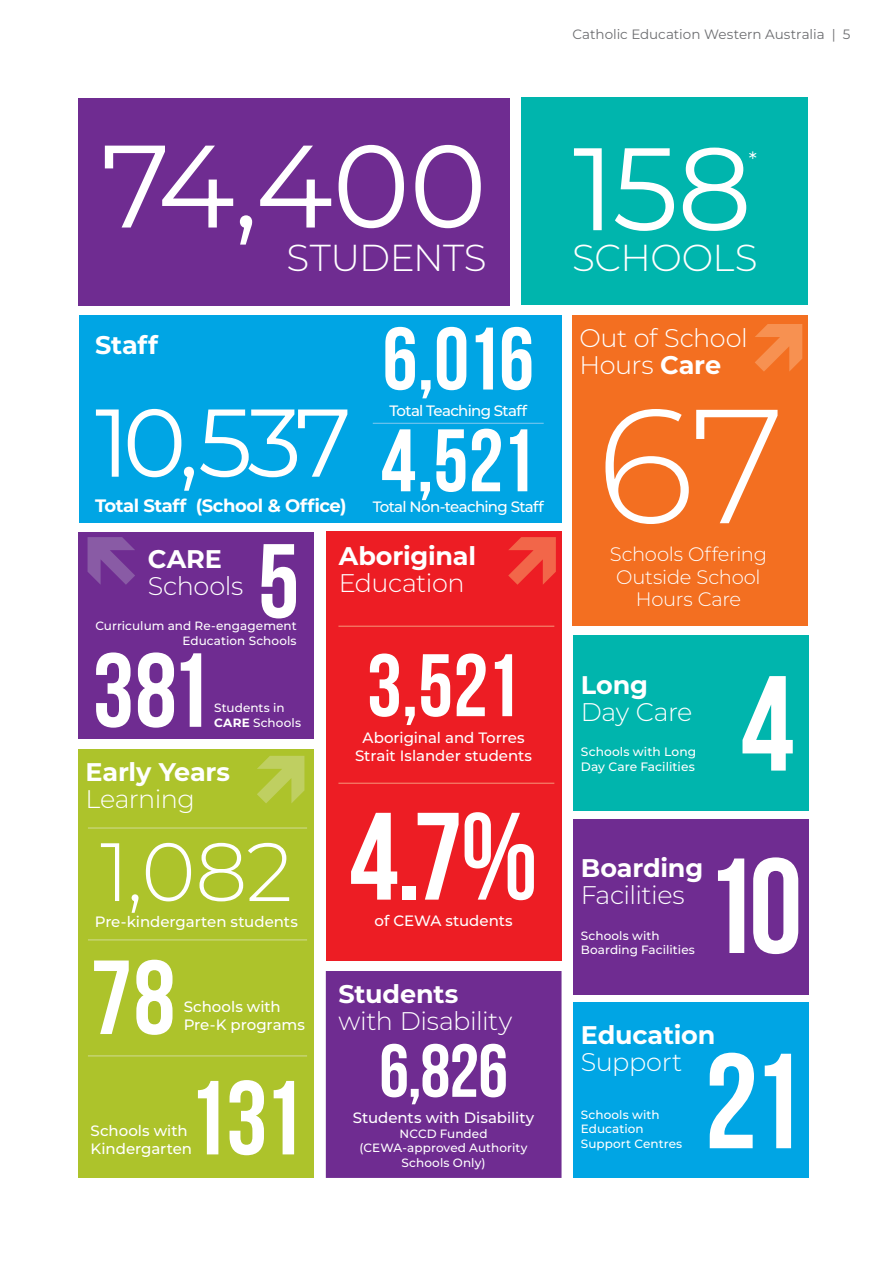
<style>
.page{position:relative;width:893px;height:1263px;background:#fff}
.page>*{position:absolute;margin:0;border:0;box-sizing:border-box;transform-origin:0 0}
.t1{font:300 162px "Montserrat";color:#fff}
.t2{font:700 135px/195.1px "Bebas Neue";color:#fff}
.t3{font:124.05px "Bebas Neue";color:#fff}
.t4{font:117px "Montserrat";letter-spacing:-.01em;color:#fff}
.t5{font:700 105px "Bebas Neue";letter-spacing:-.02em;color:#fff}
.t6{font:96px "Montserrat";color:#fff}
.t7{font:700 88.5px "Bebas Neue";letter-spacing:-.03em;color:#fff}
.t8{font:300 82.5px "Montserrat";color:#fff}
.t9{font:700 75px "Bebas Neue";color:#fff}
.t10{font:300 37.5px "Montserrat";letter-spacing:-.015em;color:#fff}
.t11{font:300 25.5px/27px "Montserrat";letter-spacing:-.015em;color:#fff}
.t12{font:700 25.5px "Montserrat";letter-spacing:-.01em;color:#fff}
.t13{font:21px "Montserrat";color:#fff}
.t14{font:300 19.5px/22.5px "Montserrat";letter-spacing:-.015em;color:#fff;text-align:center}
.t15{font:700 18px "Montserrat";letter-spacing:-.025em;color:#fff}
.t16{font:500 15px/18px "Montserrat";letter-spacing:-.005em;color:#fff}
.t17{font:500 15px "Montserrat";letter-spacing:-.045em;color:#fff}
.t18{font:13.5px "Montserrat";letter-spacing:-.005em;color:#6d6e71}
.t19{font:500 12.15px/14.7px "Montserrat";letter-spacing:.005em;color:#fff}
.t20{font:500 12px/14.4px "Montserrat";letter-spacing:.005em;color:#fff}
.s1{font-weight:700}
</style>
<div class="page">
<div style="left:326px;top:532px;width:236px;height:429px;background:#ed1d24"></div>
<svg style="left:508px;top:537px;width:48px;height:48px"></svg>
<div style="left:326px;top:971px;width:235px;height:207px;background:#6f2c91"></div>
<div style="left:79px;top:98px;width:431px;height:207px;background:#6f2c91"></div>
<div style="left:79px;top:532px;width:235px;height:207px;background:#6f2c91"></div>
<div style="left:573px;top:819px;width:236px;height:175px;background:#6f2c91"></div>
<div style="left:573px;top:1003px;width:236px;height:175px;background:#00a5e4"></div>
<div style="left:573px;top:635px;width:236px;height:175px;background:#00b5ad"></div>
<div style="left:522px;top:98px;width:286px;height:207px;background:#00b5ad"></div>
<div style="left:79px;top:315px;width:482px;height:207px;background:#00a5e4"></div>
<div style="left:79px;top:749px;width:235px;height:429px;background:#adc32b"></div>
<div style="left:572px;top:315px;width:236px;height:311px;background:#f36f21"></div>
<svg style="left:755px;top:324px;width:47px;height:47px"></svg>
<hr style="left:88px;top:939px;width:219px;height:1px;background:#d1dc93">
<hr style="left:88px;top:1055px;width:219px;height:1px;background:#d1dc93">
<hr style="left:88px;top:828px;width:219px;height:1px;background:#d1dc93">
<hr style="left:338px;top:783px;width:216px;height:1px;background:#f79679">
<hr style="left:338px;top:626px;width:216px;height:1px;background:#f79679">
<svg style="left:257px;top:756px;width:47px;height:47px"></svg>
<svg style="left:88px;top:537px;width:47px;height:48px"></svg>
<hr style="left:373px;top:423px;width:171px;height:1px;background:#82c9f0">
<p class="t18" style="left:572px;top:25px;width:280px">Catholic Education Western Australia | 5</p>
<h3 class="t4" style="left:101px;top:108px;width:387px">74,400</h3>
<h3 class="t10" style="left:287px;top:233px;width:202px">STUDENTS</h3>
<h3 class="t12" style="left:95px;top:328px;width:64px">Staff</h3>
<h3 class="t6" style="left:95px;top:379px;width:258px">10,537</h3>
<h3 class="t15" style="left:95px;top:494px;width:253px">Total Staff (School &amp; Office)</h3>
<h3 class="t7" style="left:382px;top:310px;width:153px">6,016</h3>
<p class="t17" style="left:389px;top:401px;width:139px">Total Teaching Staff</p>
<h3 class="t7" style="left:381px;top:412px;width:156px">4,521</h3>
<p class="t17" style="left:373px;top:497px;width:173px">Total Non-teaching Staff</p>
<h3 class="t5" style="left:258px;top:524px;width:43px">5</h3>
<h3 class="t12" style="left:148px;top:542px;width:76px">CARE</h3>
<h3 class="t11" style="left:148px;top:571px;width:97px">Schools</h3>
<p class="t20" style="left:95px;top:619px;width:203px;text-align:right">Curriculum and Re-engagement<br>Education Schools</p>
<h3 class="t5" style="left:93px;top:633px;width:120px">381</h3>
<p class="t20" style="left:214px;top:701px;width:88px">Students in<br><span class="s1">CARE</span> Schools</p>
<h3 class="t12" style="left:86px;top:754px;width:146px">Early Years</h3>
<h3 class="t11" style="left:86px;top:784px;width:111px">Learning</h3>
<h3 class="t8" style="left:100px;top:817px;width:194px">1,082</h3>
<p class="t16" style="left:95px;top:912px;width:205px">Pre-kindergarten students</p>
<h3 class="t5" style="left:91px;top:940px;width:86px">78</h3>
<p class="t16" style="left:184px;top:998px;width:123px">Schools with<br>Pre-K programs</p>
<h3 class="t5" style="left:187px;top:1060px;width:119px">131</h3>
<p class="t16" style="left:91px;top:1121px;width:103px">Schools with<br>Kindergarten</p>
<h3 class="t12" style="left:339px;top:539px;width:139px">Aboriginal</h3>
<h3 class="t11" style="left:339px;top:569px;width:127px">Education</h3>
<h3 class="t7" style="left:367px;top:637px;width:155px">3,521</h3>
<p class="t16" style="left:355px;top:728px;width:179px;text-align:center">Aboriginal and Torres<br>Strait Islander students</p>
<h3 class="t3" style="left:349px;top:789px;width:190px">4.7%</h3>
<p class="t16" style="left:375px;top:911px;width:140px">of CEWA students</p>
<h3 class="t12" style="left:338px;top:977px;width:121px">Students</h3>
<h3 class="t11" style="left:338px;top:1007px;width:175px">with Disability</h3>
<h3 class="t9" style="left:379px;top:1030px;width:130px">6,826</h3>
<p class="t16" style="left:353px;top:1108px;width:183px">Students with Disability</p>
<p class="t20" style="left:360px;top:1126px;width:169px;text-align:center">NCCD Funded (CEWA-approved Authority<br>Schools Only)</p>
<h3 class="t4" style="left:573px;top:111px;width:180px">158</h3>
<h3 class="t13" style="left:749px;top:146px;width:10px">*</h3>
<h3 class="t10" style="left:572px;top:233px;width:187px">SCHOOLS</h3>
<h3 class="t11" style="left:579px;top:324px;width:170px">Out of School<br>Hours <span class="s1">Care</span></h3>
<h1 class="t1" style="left:597px;top:358px;width:190px">67</h1>
<h3 class="t14" style="left:610px;top:543px;width:159px">Schools Offering<br>Outside School<br>Hours Care</h3>
<h3 class="t12" style="left:581px;top:667px;width:69px">Long</h3>
<h3 class="t11" style="left:581px;top:697px;width:113px">Day Care</h3>
<p class="t19" style="left:581px;top:744px;width:117px">Schools with Long<br>Day Care Facilities</p>
<h2 class="t2" style="left:741px;top:625px;width:55px">4</h2>
<h3 class="t12" style="left:581px;top:851px;width:124px">Boarding</h3>
<h3 class="t11" style="left:581px;top:881px;width:105px">Facilities</h3>
<p class="t20" style="left:581px;top:928px;width:116px">Schools with<br>Boarding Facilities</p>
<h2 class="t2" style="left:703px;top:807px;width:102px">10<br>21</h2>
<h3 class="t12" style="left:581px;top:1017px;width:136px">Education</h3>
<h3 class="t11" style="left:581px;top:1047px;width:103px">Support</h3>
<p class="t20" style="left:581px;top:1107px;width:103px">Schools with<br>Education<br>Support Centres</p>
</div>
